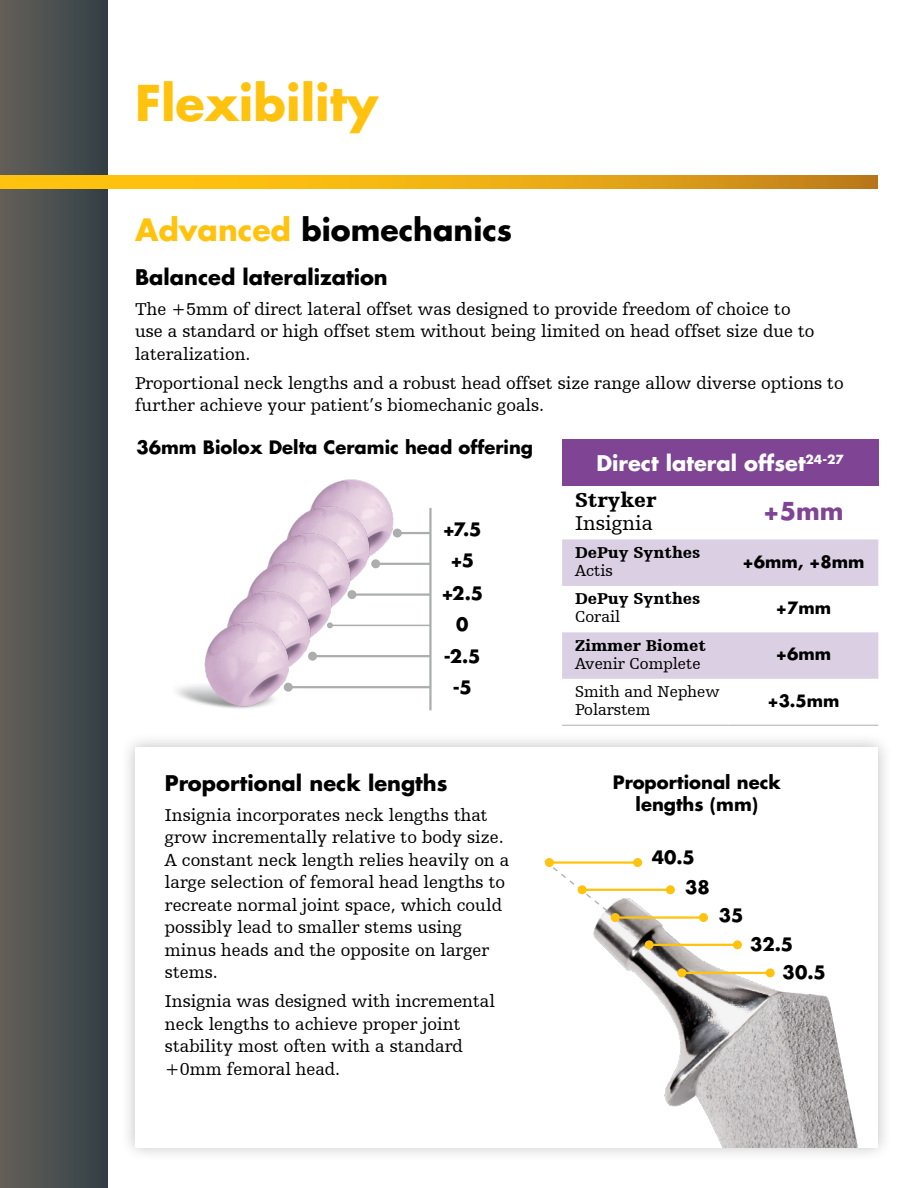
<style>
.page{position:relative;width:918px;height:1188px;background:#fff}
.page>*{position:absolute;margin:0;border:0;box-sizing:border-box;transform-origin:0 0}
.t1{font:700 48px "Futura Std";color:#ffc20e}
.t2{font:700 30px "Futura Std";color:#000}
.t3{font:700 24px "Futura Std";color:#7f4594}
.t4{font:700 21px "Futura Std";color:#000}
.t5{font:700 21px "Futura Std";color:#fff}
.t6{font:21px "Humanist Slabserif 712 BT";color:#000}
.t7{font:900 21px "Humanist Slabserif 712 BT";color:#000}
.t8{font:18px/22.5px "Humanist Slabserif 712 BT";color:#000}
.t9{font:700 18px/31.8px "Futura Std";color:#000;text-align:center}
.t10{font:16.5px/18px "Humanist Slabserif 712 BT";color:#000}
.t11{font:900 16.5px "Humanist Slabserif 712 BT";color:#000}
.t12{font:700 16.5px "Futura Std";color:#000}
.s1{color:#ffc20e}
</style>
<div class="page">
<div style="left:0;top:0;width:108px;height:1188px;background:linear-gradient(to right,#646059,#333f45)"></div>
<svg style="left:0;top:176px;width:878px;height:12px;background:#eaac13"></svg>
<div style="left:562px;top:439px;width:316px;height:46px;background:#7f4594"></div>
<svg style="left:562px;top:539px;width:316px;height:140px;fill:#dbcfe3"></svg>
<hr style="left:562px;top:725px;width:167px;height:1px;background:#abaead">
<hr style="left:729px;top:725px;width:149px;height:1px;background:#abaead">
<div style="left:120px;top:732px;width:773px;height:431px;background:#000;opacity:.25"></div>
<div style="left:135px;top:747px;width:743px;height:401px;background:#fff"></div>
<img style="left:593px;top:894px;width:286px;height:254px">
<svg style="left:544px;top:859px;width:65px;height:54px"></svg>
<hr style="left:549px;top:861px;width:89px;height:3px;background:#ffc20e">
<div style="left:633px;top:858px;width:9px;height:9px;background:#ffc20e;border-radius:50%"></div>
<div style="left:545px;top:858px;width:9px;height:9px;background:#ffc20e;border-radius:50%"></div>
<hr style="left:582px;top:889px;width:88px;height:2px;background:#ffc20e">
<div style="left:666px;top:885px;width:9px;height:9px;background:#ffc20e;border-radius:50%"></div>
<div style="left:578px;top:885px;width:9px;height:9px;background:#ffc20e;border-radius:50%"></div>
<hr style="left:615px;top:916px;width:89px;height:3px;background:#ffc20e">
<div style="left:699px;top:913px;width:9px;height:9px;background:#ffc20e;border-radius:50%"></div>
<div style="left:611px;top:913px;width:9px;height:9px;background:#ffc20e;border-radius:50%"></div>
<hr style="left:649px;top:944px;width:88px;height:2px;background:#ffc20e">
<div style="left:733px;top:940px;width:9px;height:9px;background:#ffc20e;border-radius:50%"></div>
<div style="left:645px;top:940px;width:9px;height:9px;background:#ffc20e;border-radius:50%"></div>
<hr style="left:682px;top:972px;width:88px;height:2px;background:#ffc20e">
<div style="left:766px;top:968px;width:9px;height:9px;background:#ffc20e;border-radius:50%"></div>
<div style="left:677px;top:968px;width:9px;height:9px;background:#ffc20e;border-radius:50%"></div>
<img style="left:312px;top:479px;width:86px;height:84px">
<img style="left:289px;top:505px;width:85px;height:87px">
<img style="left:269px;top:531px;width:86px;height:74px">
<img style="left:249px;top:560px;width:86px;height:74px">
<img style="left:229px;top:590px;width:86px;height:70px">
<img style="left:177px;top:620px;width:121px;height:89px">
<hr style="left:429px;top:508px;width:3px;height:202px;background:#abaead">
<hr style="left:288px;top:686px;width:143px;height:2px;background:#abaead">
<div style="left:284px;top:683px;width:9px;height:9px;background:#abaead;border-radius:50%"></div>
<hr style="left:313px;top:655px;width:118px;height:2px;background:#abaead">
<div style="left:308px;top:652px;width:9px;height:9px;background:#abaead;border-radius:50%"></div>
<hr style="left:330px;top:625px;width:101px;height:1px;background:#abaead">
<svg style="left:327px;top:622px;width:6px;height:6px"></svg>
<hr style="left:352px;top:593px;width:79px;height:3px;background:#abaead">
<div style="left:347px;top:590px;width:9px;height:9px;background:#abaead;border-radius:50%"></div>
<hr style="left:376px;top:563px;width:55px;height:2px;background:#abaead">
<div style="left:371px;top:559px;width:9px;height:9px;background:#abaead;border-radius:50%"></div>
<hr style="left:397px;top:532px;width:34px;height:2px;background:#abaead">
<div style="left:393px;top:529px;width:9px;height:9px;background:#abaead;border-radius:50%"></div>
<h1 class="t1" style="left:135px;top:71px;width:245px">Flexibility</h1>
<h2 class="t2" style="left:135px;top:210px;width:379px"><span class="s1">Advanced</span> biomechanics</h2>
<p class="t4" style="left:135px;top:264px;width:254px">Balanced lateralization</p>
<p class="t8" style="left:135px;top:297px;width:681px">The +5mm of direct lateral offset was designed to provide freedom of choice to use a standard or high offset stem without being limited on head offset size due to lateralization.</p>
<p class="t8" style="left:135px;top:371px;width:710px">Proportional neck lengths and a robust head offset size range allow diverse options to further achieve your patient’s biomechanic goals.</p>
<p class="t9" style="left:136px;top:431px;width:398px">36mm Biolox Delta Ceramic head offering</p>
<p class="t9" style="left:443px;top:514px;width:40px;line-height:30.8px">+7.5 +5</p>
<p class="t9" style="left:441px;top:577px;width:43px">+2.5<br>0 -2.5</p>
<p class="t9" style="left:453px;top:671px;width:21px">-5</p>
<p class="t4" style="left:165px;top:769px;width:284px">Proportional neck lengths</p>
<p class="t8" style="left:165px;top:803px;width:346px">Insignia incorporates neck lengths that grow incrementally relative to body size.<br>A constant neck length relies heavily on a large selection of femoral head lengths to recreate normal joint space, which could possibly lead to smaller stems using minus heads and the opposite on larger stems.</p>
<p class="t8" style="left:165px;top:990px;width:332px">Insignia was designed with incremental neck lengths to achieve proper joint stability most often with a standard +0mm femoral head.</p>
<p class="t5" style="left:596px;top:449px;width:249px">Direct lateral offset<sup>24-27</sup></p>
<p class="t7" style="left:575px;top:487px;width:83px">Stryker</p>
<p class="t6" style="left:575px;top:510px;width:79px">Insignia</p>
<h3 class="t3" style="left:763px;top:495px;width:82px">+5mm</h3>
<p class="t11" style="left:575px;top:542px;width:127px">DePuy Synthes</p>
<p class="t10" style="left:575px;top:561px;width:39px">Actis</p>
<p class="t11" style="left:575px;top:589px;width:127px">DePuy Synthes</p>
<p class="t10" style="left:575px;top:608px;width:47px">Corail</p>
<p class="t11" style="left:575px;top:635px;width:132px">Zimmer Biomet</p>
<p class="t10" style="left:575px;top:654px;width:127px">Avenir Complete</p>
<p class="t12" style="left:743px;top:550px;width:123px">+6mm, +8mm</p>
<p class="t12" style="left:776px;top:597px;width:57px">+7mm</p>
<p class="t12" style="left:776px;top:643px;width:57px">+6mm</p>
<p class="t10" style="left:575px;top:683px;width:146px">Smith and Nephew<br>Polarstem</p>
<p class="t12" style="left:767px;top:690px;width:74px">+3.5mm</p>
<p class="t9" style="left:613px;top:771px;width:169px;line-height:22.5px">Proportional neck lengths (mm)</p>
<p class="t9" style="left:685px;top:842px;width:26px;line-height:29.4px;text-align:left;text-indent:-34px">40.5<br>38</p>
<p class="t9" style="left:719px;top:899px;width:26px">35</p>
<p class="t9" style="left:783px;top:929px;width:45px;line-height:28.2px;text-align:left;text-indent:-33px">32.5<br>30.5</p>
</div>
